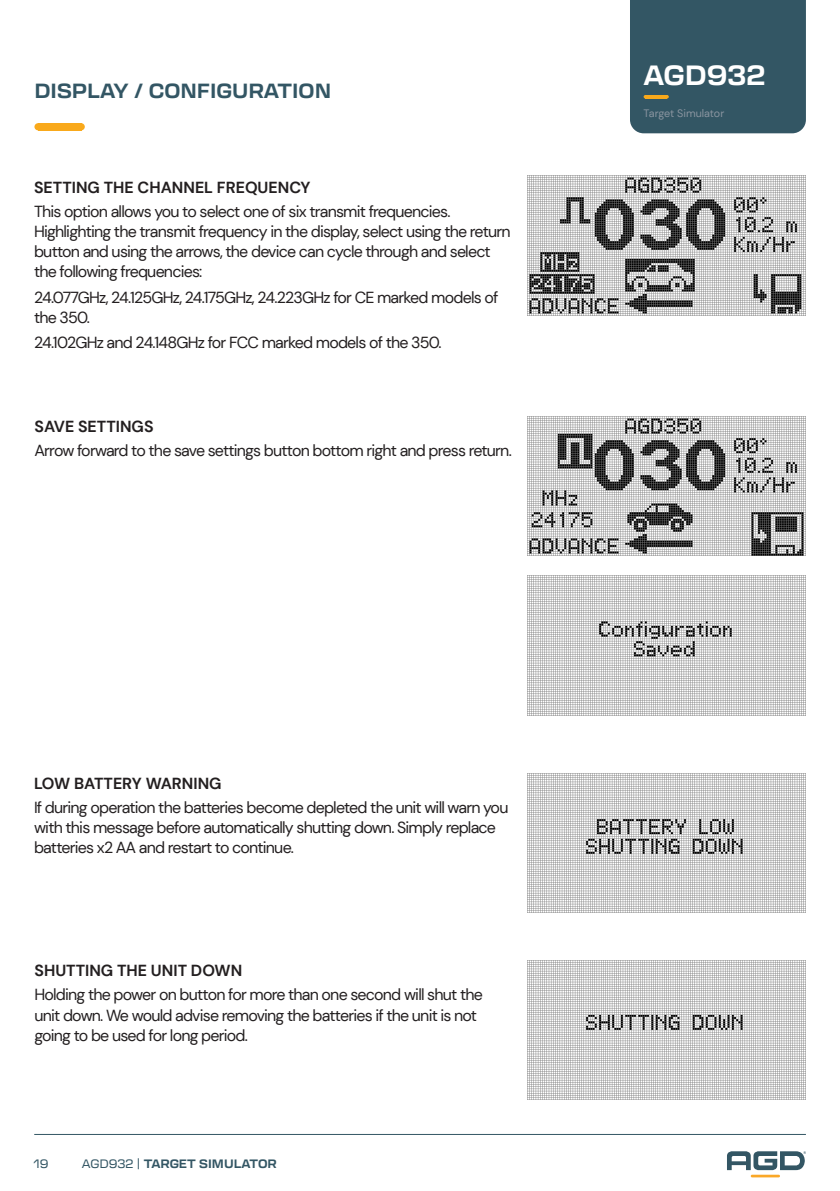
<style>
.page{position:relative;width:840px;height:1191px;background:#fff}
.page>*{position:absolute;margin:0;border:0;box-sizing:border-box;transform-origin:0 0}
.t1{font:700 27.4px "Transducer";color:#fff}
.t2{font:700 20.2px "Transducer";color:#335664}
.General_Text_1{font:16px/20px "DM Sans";letter-spacing:-.05em;color:#231f20}
.t3{font:700 16px "DM Sans";color:#231f20}
.t4{font:700 12px "Transducer";color:#335664}
.t5{font:12px "Transducer";color:#335664}
.t6{font:10.8px "DM Sans";color:#8a95a0}
.s1{font-weight:400}
</style>
<div class="page">
<hr style="left:34px;top:1134px;width:771px;height:1px;background:#335664">
<div style="left:630px;top:0;width:175px;height:133px;background:#335664"></div>
<hr style="left:645px;top:95px;width:21px;height:4px;background:#f9a91b">
<svg style="left:727px;top:1151px;width:78px;height:19px"></svg>
<hr style="left:750px;top:1174px;width:29px;height:3px;background:#faa828">
<div style="left:78px;top:123px;width:7px;height:7px;background:#f9a91b;border-radius:50%"></div>
<div style="left:34px;top:123px;width:8px;height:7px;background:#f9a91b;border-radius:50%"></div>
<div style="left:38px;top:123px;width:43px;height:7px;background:#f9a91b"></div>
<img style="left:527px;top:416px;width:278px;height:139px">
<img style="left:527px;top:176px;width:278px;height:139px">
<img style="left:527px;top:576px;width:278px;height:139px">
<img style="left:527px;top:773px;width:278px;height:139px">
<img style="left:527px;top:960px;width:278px;height:139px">
<p class="t2" style="left:34px;top:76px;width:298px">DISPLAY / CONFIGURATION</p>
<p class="t3" style="left:34px;top:177px;width:278px">SETTING THE CHANNEL FREQUENCY</p>
<p class="General_Text_1" style="left:34px;top:201px;width:478px">This option allows you to select one of six transmit frequencies.<br>Highlighting the transmit frequency in the display, select using the return button and using the arrows, the device can cycle through and select the following frequencies:</p>
<p class="General_Text_1" style="left:34px;top:287px;width:465px">24.077GHz, 24.125GHz, 24.175GHz, 24.223GHz for CE marked models of the 350.</p>
<p class="General_Text_1" style="left:34px;top:333px;width:409px">24.102GHz and 24.148GHz for FCC marked models of the 350.</p>
<p class="t3" style="left:34px;top:416px;width:120px">SAVE SETTINGS</p>
<p class="General_Text_1" style="left:34px;top:440px;width:478px">Arrow forward to the save settings button bottom right and press return.</p>
<p class="t3" style="left:34px;top:773px;width:189px">LOW BATTERY WARNING</p>
<p class="General_Text_1" style="left:34px;top:797px;width:475px">If during operation the batteries become depleted the unit will warn you with this message before automatically shutting down. Simply replace batteries x2 AA and restart to continue.</p>
<p class="t3" style="left:34px;top:960px;width:209px">SHUTTING THE UNIT DOWN</p>
<p class="General_Text_1" style="left:34px;top:984px;width:449px">Holding the power on button for more than one second will shut the unit down. We would advise removing the batteries if the unit is not going to be used for long period.</p>
<p class="t5" style="left:34px;top:1155px;width:16px">19</p>
<p class="t4" style="left:82px;top:1154px;width:196px"><span class="s1">AGD932 |</span> TARGET SIMULATOR</p>
<h1 class="t1" style="left:643px;top:56px;width:123px">AGD932</h1>
<p class="t6" style="left:643px;top:106px;width:82px">Target Simulator</p>
</div>
